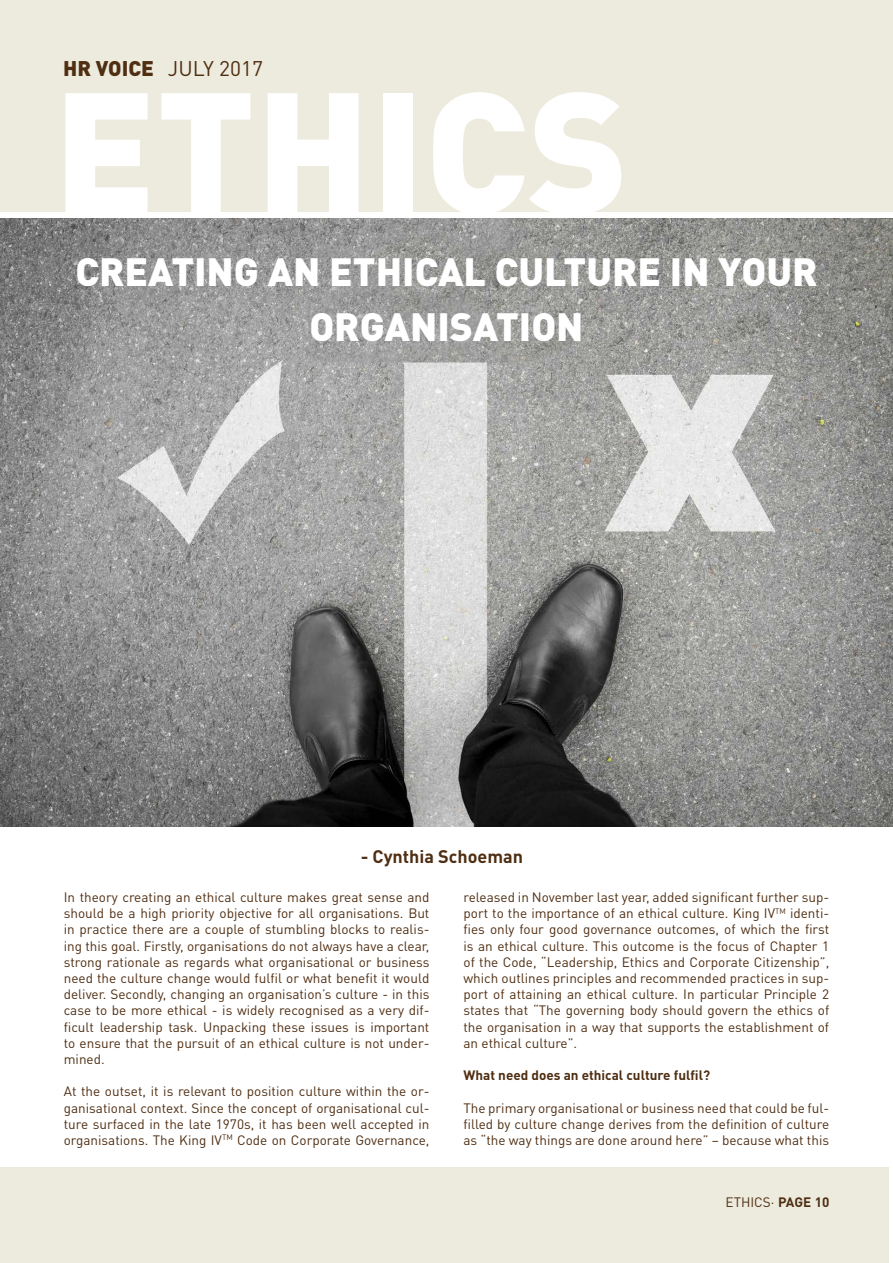
<style>
.page{position:relative;width:893px;height:1263px;background:#fff}
.page>*{position:absolute;margin:0;border:0;box-sizing:border-box;transform-origin:0 0}
.t1{font:900 169.5px "DIN Pro";color:#fff}
.t2{font:900 39px/55.5px "DIN Pro";color:#fff;text-align:center}
.t3{font:21px "DIN Pro";color:#4f2e12}
.t4{font:700 18px "DIN Pro";color:#4f2e12}
.t5{font:13.5px/16.2px "DIN Pro";color:#4f2e12;text-align:justify}
.t6{font:700 13.5px "DIN Pro";color:#4f2e12}
.s1{font-weight:900}
.s2{font-weight:700}
</style>
<div class="page">
<div style="left:0;top:1167px;width:889px;height:96px;background:#edebde"></div>
<div style="left:0;top:0;width:893px;height:212px;background:#edebde"></div>
<img style="left:0;top:219px;width:893px;height:607px">
<h3 class="t3" style="left:63px;top:55px;width:201px"><span class="s1">HR VOICE</span> JULY 2017</h3>
<h1 class="t1" style="left:53px;top:37px;width:577px">ETHICS</h1>
<h2 class="t2" style="left:75px;top:242px;width:744px">CREATING AN ETHICAL CULTURE IN YOUR<br>ORGANISATION</h2>
<h3 class="t4" style="left:361px;top:844px;width:164px">- Cynthia Schoeman</h3>
<p class="t5" style="left:64px;top:888px;width:367px">In theory creating an ethical culture makes great sense and should be a high priority objective for all organisations. But in practice there are a couple of stumbling blocks to realis&shy;ing this goal. Firstly, organisations do not always have a clear, strong rationale as regards what organisational or business need the culture change would fulfil or what benefit it would deliver. Secondly, changing an organisation’s culture - in this case to be more ethical - is widely recognised as a very dif&shy;ficult leadership task. Unpacking these issues is important to ensure that the pursuit of an ethical culture is not under&shy;mined.</p>
<p class="t5" style="left:64px;top:1083px;width:367px">At the outset, it is relevant to position culture within the or&shy;ganisational context. Since the concept of organisational cul&shy;ture surfaced in the late 1970s, it has been well accepted in organisations. The King IV<sup>TM</sup> Code on Corporate Governance,</p>
<p class="t5" style="left:463px;top:888px;width:367px">released in November last year, added significant further sup&shy;port to the importance of an ethical culture. King IV<sup>TM</sup> identi&shy;fies only four good governance outcomes, of which the first is an ethical culture. This outcome is the focus of Chapter 1 of the Code, “Leadership, Ethics and Corporate Citizenship”, which outlines principles and recommended practices in sup&shy;port of attaining an ethical culture. In particular Principle 2 states that “The governing body should govern the ethics of the organisation in a way that supports the establishment of an ethical culture”.</p>
<p class="t6" style="left:463px;top:1066px;width:248px">What need does an ethical culture fulfil?</p>
<p class="t5" style="left:463px;top:1099px;width:367px">The primary organisational or business need that could be ful&shy;filled by culture change derives from the definition of culture as “the way things are done around here” – because what this</p>
<p class="t5" style="left:726px;top:1194px;width:106px">ETHICS· <span class="s2">PAGE 10</span></p>
</div>
